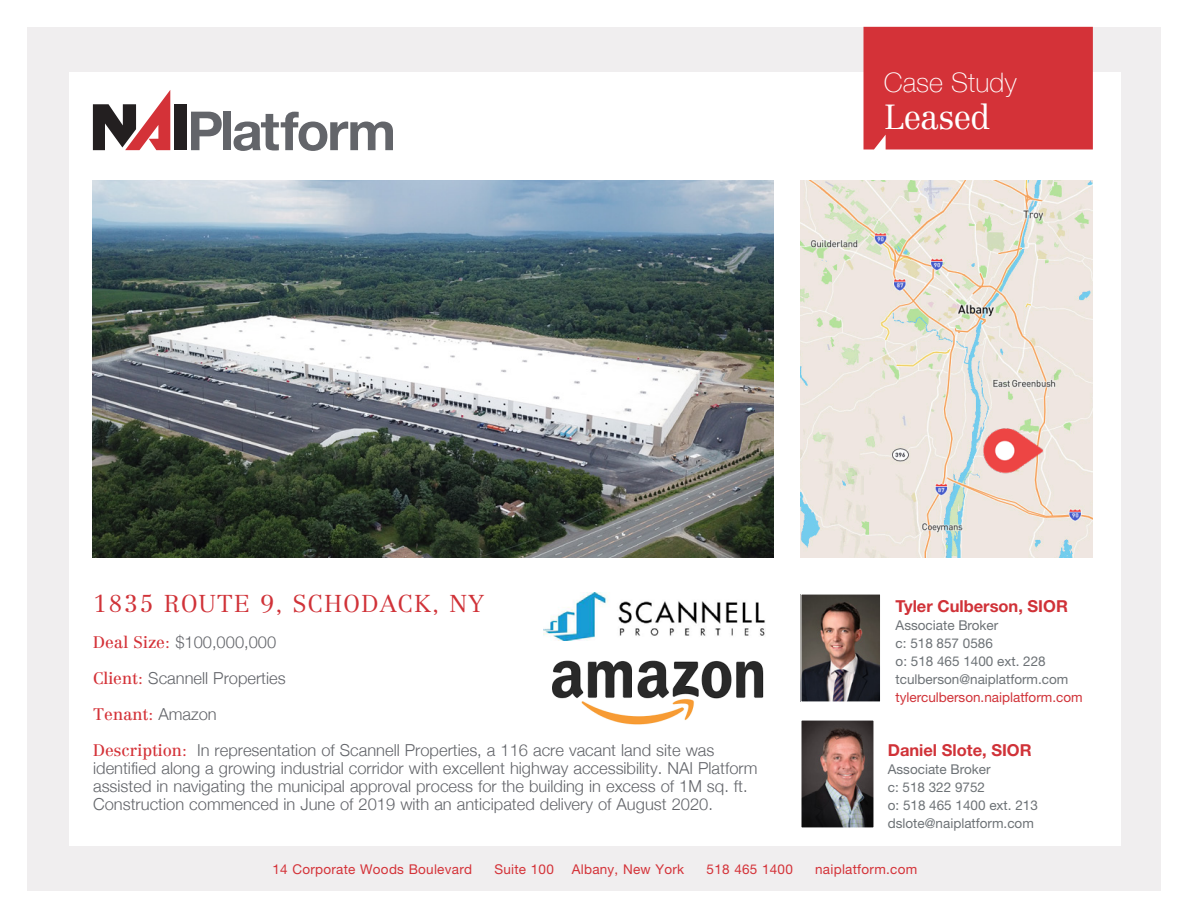
<style>
.page{position:relative;width:1188px;height:918px;background:#fff}
.page>*{position:absolute;margin:0;border:0;box-sizing:border-box;transform-origin:0 0}
.t1{font:300 34.35px "Centennial LT Std";letter-spacing:-.025em;color:#fff}
.t2{font:100 26.85px "Helvetica Neue";letter-spacing:.005em;color:#fff}
.Subhead{font:300 24px "Centennial LT Std";letter-spacing:.05em;color:#d03238}
.Subhead-2{font:300 16.5px/18px "Helvetica Neue";color:#63656a}
.Body_Text_gray_small{font:700 16.5px "Helvetica Neue LT Std";color:#d03238}
.Subhead-3{font:16.5px "Centennial LT Std";color:#d43238}
.Broker_Info{font:13.5px/18px "Helvetica Neue LT Std";color:#6d7276}
.t3{font:13.5px "Helvetica Neue LT Std";letter-spacing:.02em;color:#d43238}
.Broker_Info-2{font:13.5px "Helvetica Neue LT Std";color:#d03238}
.s1{font-family:"Centennial LT Std";font-weight:400;color:#d43238}
.s2{font-family:"Helvetica Neue";font-weight:300;color:#63656a}
</style>
<div class="page">
<div style="left:27px;top:27px;width:1134px;height:864px;background:#f0eeef"></div>
<div style="left:69px;top:72px;width:1051px;height:774px;background:#fff"></div>
<div style="left:174px;top:104px;width:13px;height:46px;background:#231f20"></div>
<svg style="left:93px;top:90px;width:77px;height:60px"></svg>
<svg style="left:191px;top:112px;width:31px;height:38px"></svg>
<div style="left:223px;top:112px;width:8px;height:38px;background:#63656a"></div>
<svg style="left:234px;top:112px;width:159px;height:39px"></svg>
<img style="left:803px;top:596px;width:76px;height:104px">
<div style="left:801px;top:594px;width:80px;height:108px;border:1px solid #fff"></div>
<img style="left:803px;top:722px;width:69px;height:104px">
<img style="left:93px;top:180px;width:681px;height:378px">
<img style="left:801px;top:180px;width:292px;height:378px">
<img style="left:975px;top:423px;width:75px;height:57px">
<img style="left:543px;top:592px;width:222px;height:49px">
<div style="left:864px;top:27px;width:229px;height:122px;background:#d43238"></div>
<img style="left:553px;top:661px;width:211px;height:64px">
<p class="t2" style="left:884px;top:62px;width:134px">Case Study</p>
<p class="t1" style="left:884px;top:97px;width:108px">Leased</p>
<p class="Subhead" style="left:93px;top:589px;width:392px">1835 ROUTE 9, SCHODACK, NY</p>
<p class="Subhead-2" style="left:93px;top:632px;width:185px"><span class="s1">Deal Size:</span> $100,000,000</p>
<p class="Subhead-2" style="left:93px;top:668px;width:194px"><span class="s1">Client:</span> Scannell Properties</p>
<p class="Subhead-3" style="left:93px;top:704px;width:125px">Tenant: <span class="s2">Amazon</span></p>
<p class="Subhead-2" style="left:93px;top:740px;width:666px"><span class="s1">Description:</span> In representation of Scannell Properties, a 116 acre vacant land site was identified along a growing industrial corridor with excellent highway accessibility. NAI Platform assisted in navigating the municipal approval process for the building in excess of 1M sq. ft.<br>Construction commenced in June of 2019 with an anticipated delivery of August 2020.</p>
<p class="Body_Text_gray_small" style="left:896px;top:596px;width:174px">Tyler Culberson, SIOR</p>
<p class="Broker_Info" style="left:896px;top:616px;width:104px">Associate Broker c: 518 857 0586</p>
<p class="Broker_Info" style="left:896px;top:652px;width:152px">o: 518 465 1400 ext. 228</p>
<p class="Broker_Info" style="left:896px;top:670px;width:174px">tculberson@naiplatform.com</p>
<p class="Broker_Info-2" style="left:896px;top:689px;width:189px">tylerculberson.naiplatform.com</p>
<p class="Body_Text_gray_small" style="left:888px;top:740px;width:145px">Daniel Slote, SIOR</p>
<p class="Broker_Info" style="left:888px;top:760px;width:104px">Associate Broker c: 518 322 9752</p>
<p class="Broker_Info" style="left:888px;top:796px;width:152px">o: 518 465 1400 ext. 213</p>
<p class="Broker_Info" style="left:888px;top:814px;width:148px">dslote@naiplatform.com</p>
<p class="t3" style="left:272px;top:861px;width:201px">14 Corporate Woods Boulevard</p>
<p class="t3" style="left:494px;top:861px;width:61px">Suite 100</p>
<p class="t3" style="left:572px;top:861px;width:114px">Albany, New York</p>
<p class="t3" style="left:707px;top:861px;width:88px">518 465 1400</p>
<p class="t3" style="left:815px;top:861px;width:104px">naiplatform.com</p>
</div>
